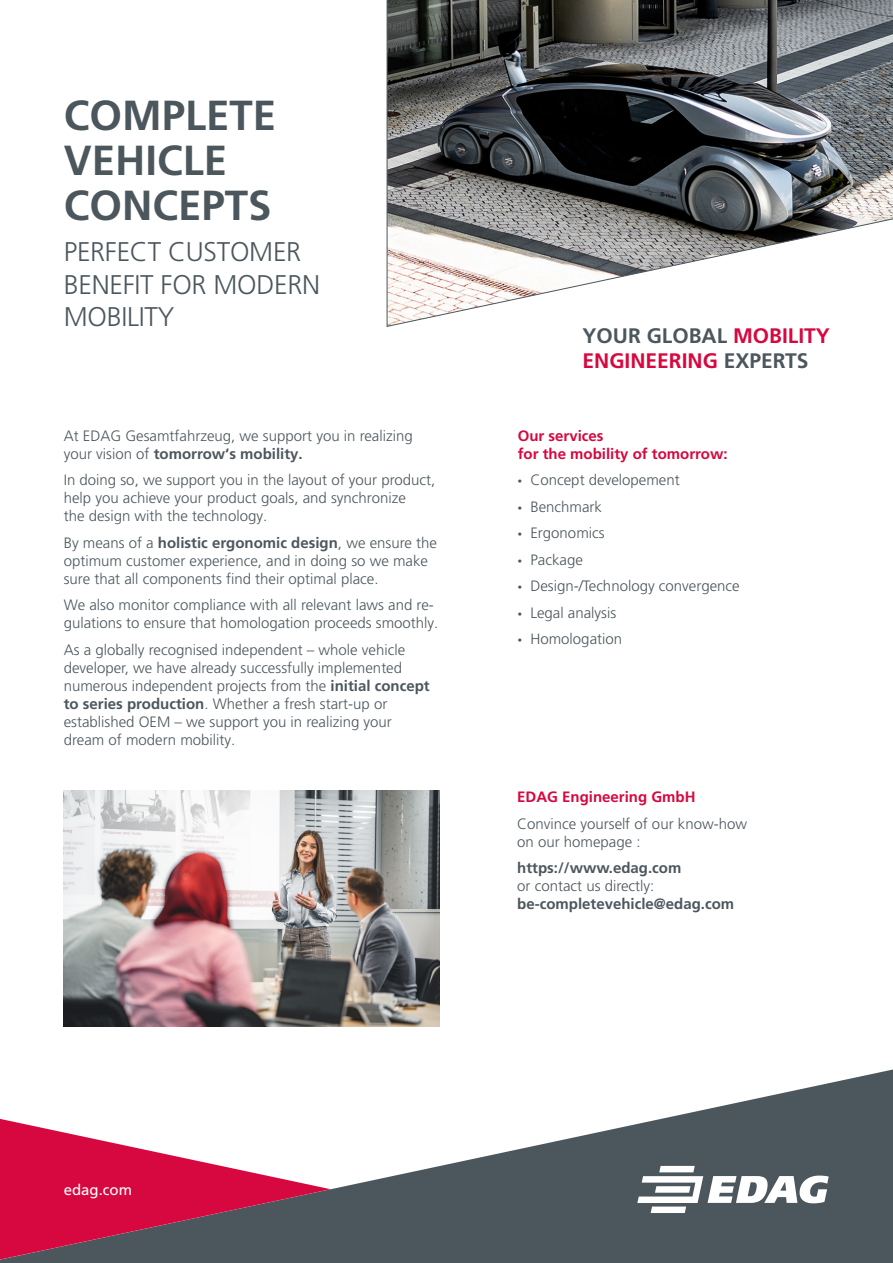
<style>
.page{position:relative;width:893px;height:1263px;background:#fff}
.page>*{position:absolute;margin:0;border:0;box-sizing:border-box;transform-origin:0 0}
.t1{font:700 42px/45px "Frutiger LT Pro";color:#4c575d}
.t2{font:300 27px/32.4px "Frutiger LT Pro";letter-spacing:-.01em;color:#4c575d}
.t3{font:700 21px "Frutiger LT Pro";color:#4c575d}
.t4{font:700 21px "Frutiger LT Pro";color:#d6083f}
.t5{font:300 15px/18px "Frutiger LT Pro";color:#4c575d}
.t6{font:700 15px/18px "Frutiger LT Pro";color:#4c575d}
.t7{font:700 15px/18px "Frutiger LT Pro";color:#d6083f}
.t8{font:15px "Frutiger LT Pro";color:#fff}
.s1{font-weight:700}
.s2{color:#d6083f}
.s3{color:#4c575d}
.s4{font-family:"Myriad Pro";font-weight:400}
.s5{font-weight:300}
</style>
<div class="page">
<img style="left:64px;top:791px;width:376px;height:235px">
<svg style="left:0;top:1069px;width:893px;height:194px;fill:#4c575d"></svg>
<svg style="left:0;top:1119px;width:331px;height:140px"></svg>
<svg style="left:637px;top:1166px;width:192px;height:47px"></svg>
<img style="left:386px;top:0;width:507px;height:327px">
<p class="t1" style="left:64px;top:93px;width:214px">COMPLETE<br>VEHICLE<br>CONCEPTS</p>
<p class="t2" style="left:64px;top:236px;width:258px">PERFECT CUSTOMER<br>BENEFIT FOR MODERN<br>MOBILITY</p>
<p class="t5" style="left:64px;top:427px;width:350px">At EDAG Gesamtfahrzeug, we support you in realizing your vision of <span class="s1">tomorrow‘s mobility.</span></p>
<p class="t5" style="left:64px;top:471px;width:373px">In doing so, we support you in the layout of your product, help you achieve your product goals, and synchronize<br>the design with the technology.</p>
<p class="t5" style="left:64px;top:534px;width:375px">By means of a <span class="s1">holistic ergonomic design</span>, we ensure the optimum customer experience, and in doing so we make sure that all components find their optimal place.</p>
<p class="t5" style="left:64px;top:596px;width:376px">We also monitor compliance with all relevant laws and re&shy;gulations to ensure that homologation proceeds smoothly.</p>
<p class="t5" style="left:64px;top:641px;width:367px">As a globally recognised independent – whole vehicle developer, we have already successfully implemented numerous independent projects from the <span class="s1">initial concept to series production</span>. Whether a fresh start-up or established OEM – we support you in realizing your dream of modern mobility.</p>
<p class="t3" style="left:583px;top:323px;width:249px">YOUR GLOBAL <span class="s2">MOBILITY</span></p>
<p class="t4" style="left:583px;top:349px;width:228px">ENGINEERING <span class="s3">EXPERTS</span></p>
<p class="t7" style="left:518px;top:427px;width:211px">Our services<br>for the mobility of tomorrow:</p>
<p class="t5" style="left:518px;top:471px;width:163px"><span class="s4">•</span> Concept developement</p>
<p class="t5" style="left:518px;top:498px;width:86px"><span class="s4">•</span> Benchmark</p>
<p class="t5" style="left:518px;top:524px;width:88px"><span class="s4">•</span> Ergonomics</p>
<p class="t5" style="left:518px;top:551px;width:67px"><span class="s4">•</span> Package</p>
<p class="t5" style="left:518px;top:577px;width:223px"><span class="s4">•</span> Design-/Technology convergence</p>
<p class="t5" style="left:518px;top:604px;width:100px"><span class="s4">•</span> Legal analysis</p>
<p class="t5" style="left:518px;top:630px;width:106px"><span class="s4">•</span> Homologation</p>
<p class="t7" style="left:517px;top:788px;width:180px">EDAG Engineering GmbH</p>
<p class="t5" style="left:517px;top:814px;width:231px">Convince yourself of our know-how on our homepage :</p>
<p class="t6" style="left:517px;top:859px;width:219px">https://www.edag.com<br><span class="s5">or contact us directly: </span>be-completevehicle@edag.com</p>
<p class="t8" style="left:64px;top:1181px;width:70px">edag.com</p>
</div>
